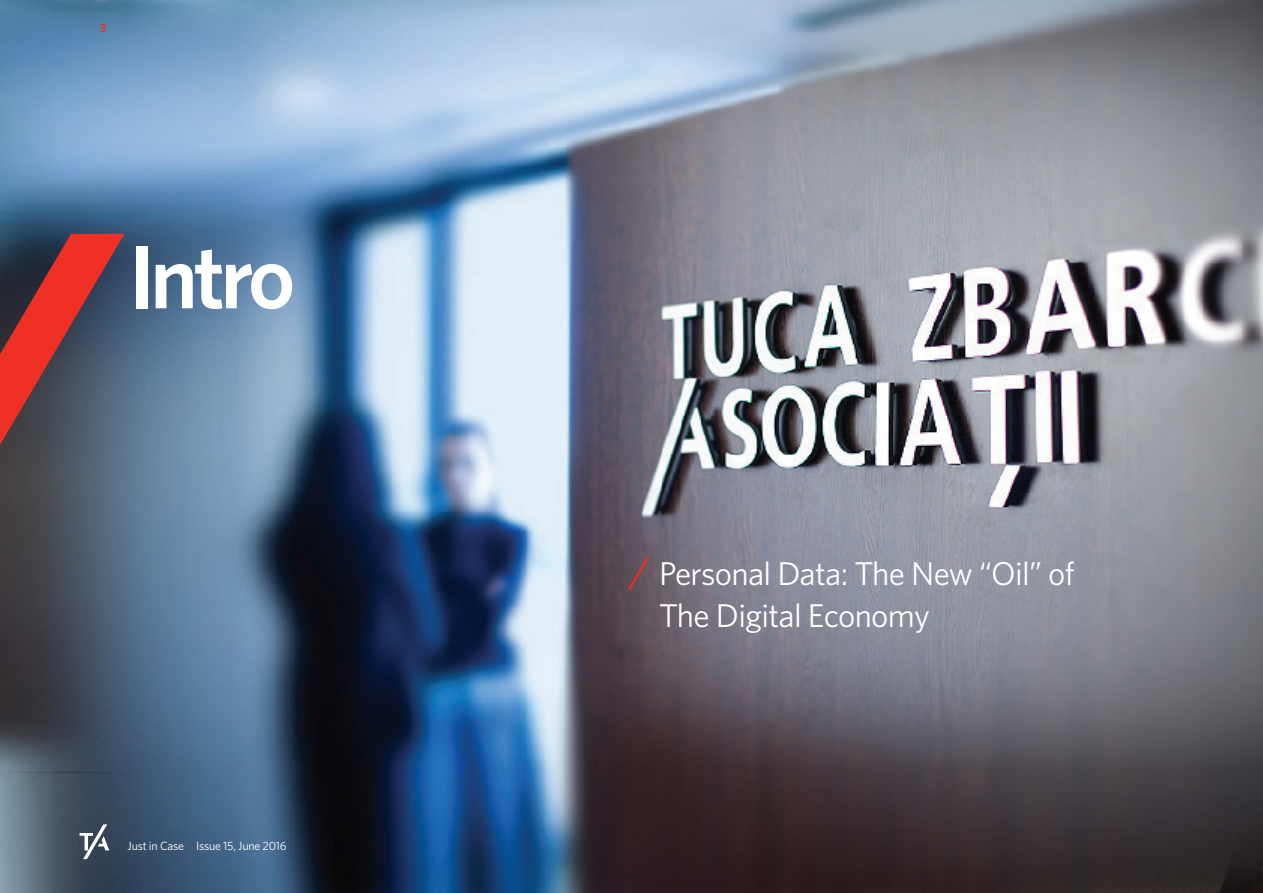
<style>
.page{position:relative;width:1263px;height:893px;background:#fff}
.page>*{position:absolute;margin:0;border:0;box-sizing:border-box;transform-origin:0 0}
.t1{font:600 90px "Whitney";letter-spacing:-.05em;color:#fff}
.t2{font:33px/42.5px "Whitney";letter-spacing:-.02em;color:#fff}
.t3{font:12px "Whitney";letter-spacing:-.02em;color:#fff}
.t4{font:600 12px "Whitney";color:#ee2e22}
.s1{font-size:39.6px;color:#ee2e22}
</style>
<div class="page">
<img style="left:0;top:0;width:1263px;height:893px">
<svg style="left:80px;top:824px;width:29px;height:35px"></svg>
<svg style="left:0;top:234px;width:124px;height:211px;background:#794147"></svg>
<p class="t4" style="left:100px;top:20px;width:8px">3</p>
<h1 class="t1" style="left:129px;top:217px;width:168px">Intro</h1>
<p class="t3" style="left:128px;top:838px;width:161px">Just in Case Issue 15, June 2016</p>
<p class="t2" style="left:659px;top:551px;width:417px;text-indent:-30px"><span class="s1">/</span> Personal Data: The New “Oil” of<br>The Digital Economy</p>
</div>
